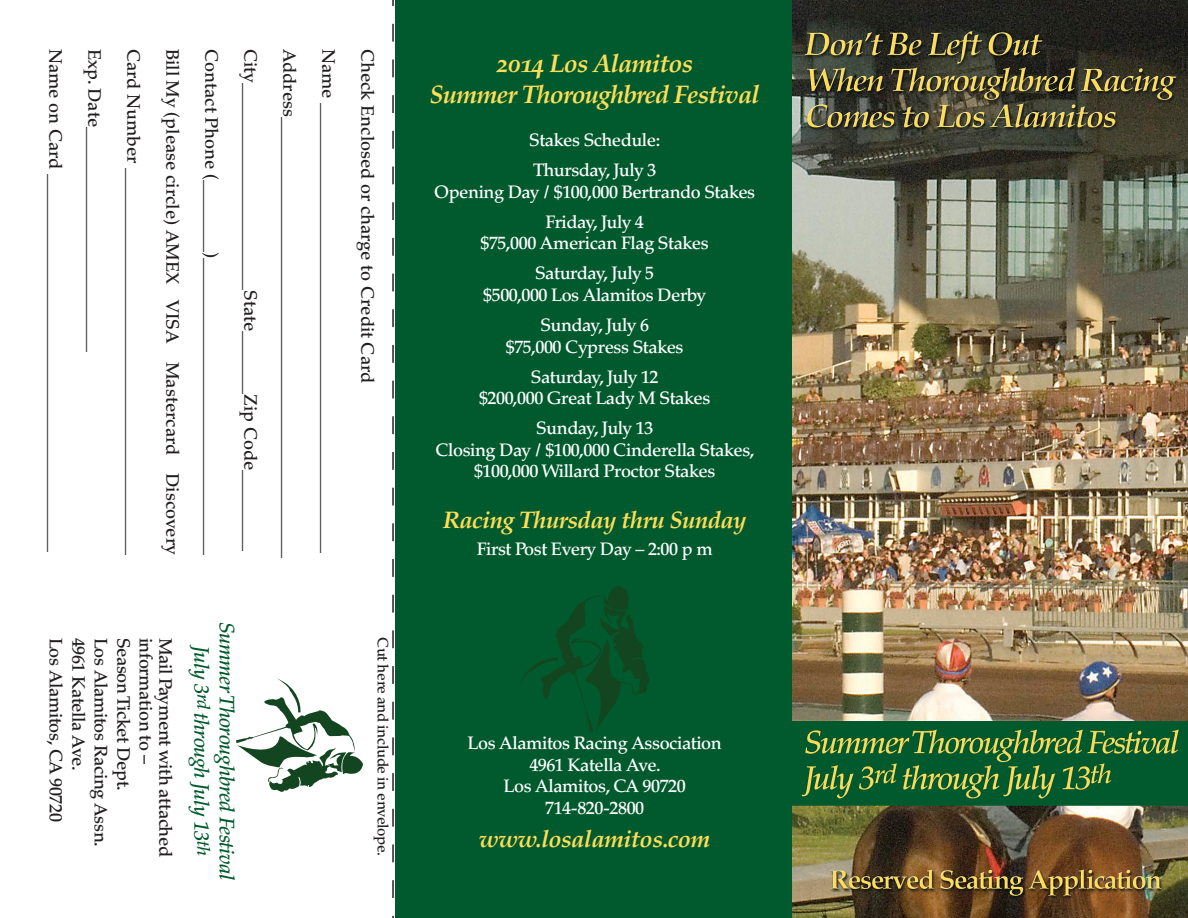
<style>
.page{position:relative;width:1188px;height:918px;background:#fff}
.page>*{position:absolute;margin:0;border:0;box-sizing:border-box;transform-origin:0 0}
.t1{font:25.5px "Palatino Bold Italic Os F";letter-spacing:-.035em;color:#ffdd58}
.t2{font:24px "Palatino Bold Italic Os F";letter-spacing:-.025em;color:#ffdd58}
.t3{font:italic 500 21px "Palatino";letter-spacing:-.025em;color:#005a2d}
.t4{font:500 18px "Palatino";color:#231f20}
.t5{font:500 18px/21.6px "Palatino";letter-spacing:-.025em;color:#fff;text-align:center}
.t6{font:500 18px "Palatino";letter-spacing:-.02em;color:#231f20}
.t7{font:500 15px "Palatino";letter-spacing:-.025em;color:#231f20}
.s1{font-size:18px}
</style>
<div class="page">
<div style="left:395px;top:0;width:401px;height:918px;background:#005a2d"></div>
<img style="left:793px;top:0;width:395px;height:918px">
<svg style="left:392px;top:0;width:2px;height:918px"></svg>
<svg style="left:521px;top:586px;width:128px;height:146px"></svg>
<svg style="left:236px;top:678px;width:127px;height:114px"></svg>
<p class="t4" style="left:66px;top:49px;width:505px;rotate:90deg">Name on Card __________________________________________</p>
<p class="t4" style="left:105px;top:49px;width:305px;rotate:90deg">Exp. Date_________________________</p>
<p class="t4" style="left:144px;top:49px;width:508px;rotate:90deg">Card Number ___________________________________________</p>
<p class="t4" style="left:183px;top:49px;width:508px;rotate:90deg">Bill My (please circle) AMEX VISA Mastercard Discovery</p>
<p class="t4" style="left:222px;top:49px;width:508px;rotate:90deg">Contact Phone (________)_________________________________</p>
<p class="t4" style="left:261px;top:49px;width:504px;rotate:90deg">City_______________________State_______Zip Code_________</p>
<p class="t4" style="left:300px;top:49px;width:511px;rotate:90deg">Address_________________________________________________</p>
<p class="t4" style="left:339px;top:49px;width:506px;rotate:90deg">Name __________________________________________________</p>
<p class="t4" style="left:378px;top:49px;width:336px;rotate:90deg">Check Enclosed or charge to Credit Card</p>
<p class="t1" style="left:496px;top:49px;width:198px">2014 Los Alamitos</p>
<p class="t1" style="left:430px;top:79px;width:332px">Summer Thoroughbred Festival</p>
<p class="t5" style="left:529px;top:130px;width:133px">Stakes Schedule:</p>
<p class="t5" style="left:533px;top:160px;width:125px">Thursday, July 3</p>
<p class="t5" style="left:434px;top:181px;width:323px">Opening Day / $100,000 Bertrando Stakes</p>
<p class="t5" style="left:545px;top:211px;width:100px">Friday, July 4</p>
<p class="t5" style="left:481px;top:233px;width:230px">$75,000 American Flag Stakes</p>
<p class="t5" style="left:535px;top:263px;width:121px">Saturday, July 5</p>
<p class="t5" style="left:483px;top:284px;width:224px">$500,000 Los Alamitos Derby</p>
<p class="t5" style="left:540px;top:314px;width:110px">Sunday, July 6</p>
<p class="t5" style="left:506px;top:336px;width:179px">$75,000 Cypress Stakes</p>
<p class="t5" style="left:531px;top:366px;width:129px">Saturday, July 12</p>
<p class="t5" style="left:479px;top:388px;width:233px">$200,000 Great Lady M Stakes</p>
<p class="t5" style="left:536px;top:418px;width:119px">Sunday, July 13</p>
<p class="t5" style="left:435px;top:439px;width:321px">Closing Day / $100,000 Cinderella Stakes, $100,000 Willard Proctor Stakes</p>
<p class="t2" style="left:443px;top:506px;width:305px">Racing Thursday thru Sunday</p>
<p class="t5" style="left:477px;top:538px;width:237px">First Post Every Day – 2:00 p m</p>
<p class="t6" style="left:67px;top:638px;width:186px;rotate:90deg">Los Alamitos, CA 90720</p>
<p class="t6" style="left:89px;top:638px;width:134px;rotate:90deg">4961 Katella Ave.</p>
<p class="t6" style="left:112px;top:638px;width:211px;rotate:90deg">Los Alamitos Racing Assn.</p>
<p class="t6" style="left:134px;top:638px;width:155px;rotate:90deg">Season Ticket Dept.</p>
<p class="t6" style="left:157px;top:638px;width:128px;rotate:90deg">information to –</p>
<p class="t6" style="left:176px;top:638px;width:221px;rotate:90deg">Mail Payment with attached</p>
<p class="t3" style="left:239px;top:622px;width:259px;rotate:90deg">Summer Thoroughbred Festival</p>
<p class="t3" style="left:214px;top:646px;width:211px;rotate:90deg">July 3<span class="s1">rd</span> through July 13<span class="s1">th</span></p>
<p class="t7" style="left:392px;top:637px;width:221px;rotate:90deg">Cut here and include in envelope.</p>
<p class="t5" style="left:468px;top:733px;width:256px">Los Alamitos Racing Association</p>
<p class="t5" style="left:529px;top:754px;width:133px">4961 Katella Ave.</p>
<p class="t5" style="left:504px;top:776px;width:184px">Los Alamitos, CA 90720</p>
<p class="t5" style="left:545px;top:797px;width:101px">714-820-2800</p>
<p class="t2" style="left:479px;top:825px;width:233px">www.losalamitos.com</p>
</div>
